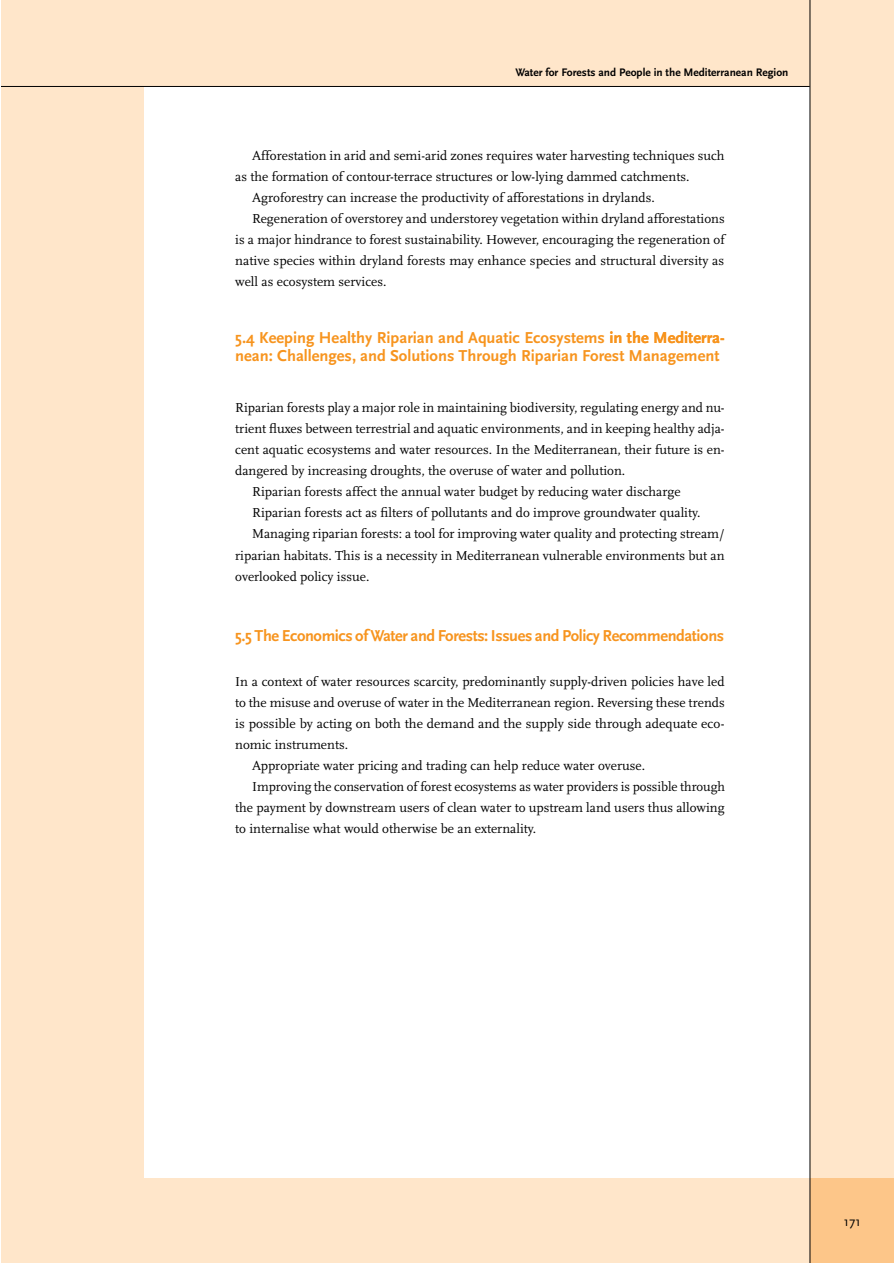
<style>
.page{position:relative;width:894px;height:1263px;background:#fff}
.page>*{position:absolute;margin:0;border:0;box-sizing:border-box;transform-origin:0 0}
.Väliotsikko{font:700 16.5px/18px "Scala Sans";color:#f7941e}
.Väliotsikko-2{font:700 16.5px "Scala Sans";letter-spacing:-.025em;color:#f7941e}
.leipä{font:13.5px/21px "Scala";color:#000;text-align:justify}
.leipä_ei_1_rivin_sis{font:13.5px/21px "Scala";color:#000;text-align:justify}
.t1{font:13.5px "Scala Sans";color:#000}
.t2{font:700 11.4px "Scala Sans";color:#000}
</style>
<div class="page">
<div style="left:1px;top:0;width:892px;height:1262px;background:#ffe6ca"></div>
<div style="left:809px;top:1177px;width:84px;height:85px;background:#fdc689"></div>
<div style="left:144px;top:86px;width:665px;height:1091px;background:#fff"></div>
<hr style="left:809px;top:0;width:1px;height:1262px;background:#000">
<hr style="left:1px;top:86px;width:808px;height:1px;background:#000">
<p class="t2" style="left:515px;top:66px;width:274px">Water for Forests and People in the Mediterranean Region</p>
<p class="leipä" style="left:235px;top:145px;width:490px;text-indent:17px">Afforestation in arid and semi-arid zones requires water harvesting techniques such as the formation of contour-terrace structures or low-lying dammed catchments.</p>
<p class="leipä" style="left:252px;top:187px;width:404px">Agroforestry can increase the productivity of afforestations in drylands.</p>
<p class="leipä" style="left:235px;top:208px;width:491px;text-indent:17px">Regeneration of overstorey and understorey vegetation within dryland afforestations is a major hindrance to forest sustainability. However, encouraging the regeneration of native species within dryland forests may enhance species and structural diversity as well as ecosystem services.</p>
<p class="Väliotsikko" style="left:235px;top:329px;width:490px">5.4 Keeping Healthy Riparian and Aquatic Ecosystems in the Mediterra&shy;nean: Challenges, and Solutions Through Riparian Forest Management</p>
<p class="leipä_ei_1_rivin_sis" style="left:235px;top:397px;width:490px">Riparian forests play a major role in maintaining biodiversity, regulating energy and nu&shy;trient fluxes between terrestrial and aquatic environments, and in keeping healthy adja&shy;cent aquatic ecosystems and water resources. In the Mediterranean, their future is en&shy;dangered by increasing droughts, the overuse of water and pollution.</p>
<p class="leipä" style="left:252px;top:481px;width:429px">Riparian forests affect the annual water budget by reducing water discharge</p>
<p class="leipä" style="left:252px;top:502px;width:449px">Riparian forests act as filters of pollutants and do improve groundwater quality.</p>
<p class="leipä" style="left:235px;top:523px;width:491px;text-indent:17px">Managing riparian forests: a tool for improving water quality and protecting stream/ riparian habitats. This is a necessity in Mediterranean vulnerable environments but an overlooked policy issue.</p>
<p class="Väliotsikko-2" style="left:235px;top:626px;width:490px">5.5 The Economics of Water and Forests: Issues and Policy Recommendations</p>
<p class="leipä_ei_1_rivin_sis" style="left:235px;top:670px;width:491px">In a context of water resources scarcity, predominantly supply-driven policies have led to the misuse and overuse of water in the Mediterranean region. Reversing these trends is possible by acting on both the demand and the supply side through adequate eco&shy;nomic instruments.</p>
<p class="leipä" style="left:252px;top:754px;width:394px">Appropriate water pricing and trading can help reduce water overuse.</p>
<p class="leipä" style="left:235px;top:775px;width:491px;text-indent:17px">Improving the conservation of forest ecosystems as water providers is possible through the payment by downstream users of clean water to upstream land users thus allowing to internalise what would otherwise be an externality.</p>
<p class="t1" style="left:843px;top:1214px;width:18px">171</p>
</div>
